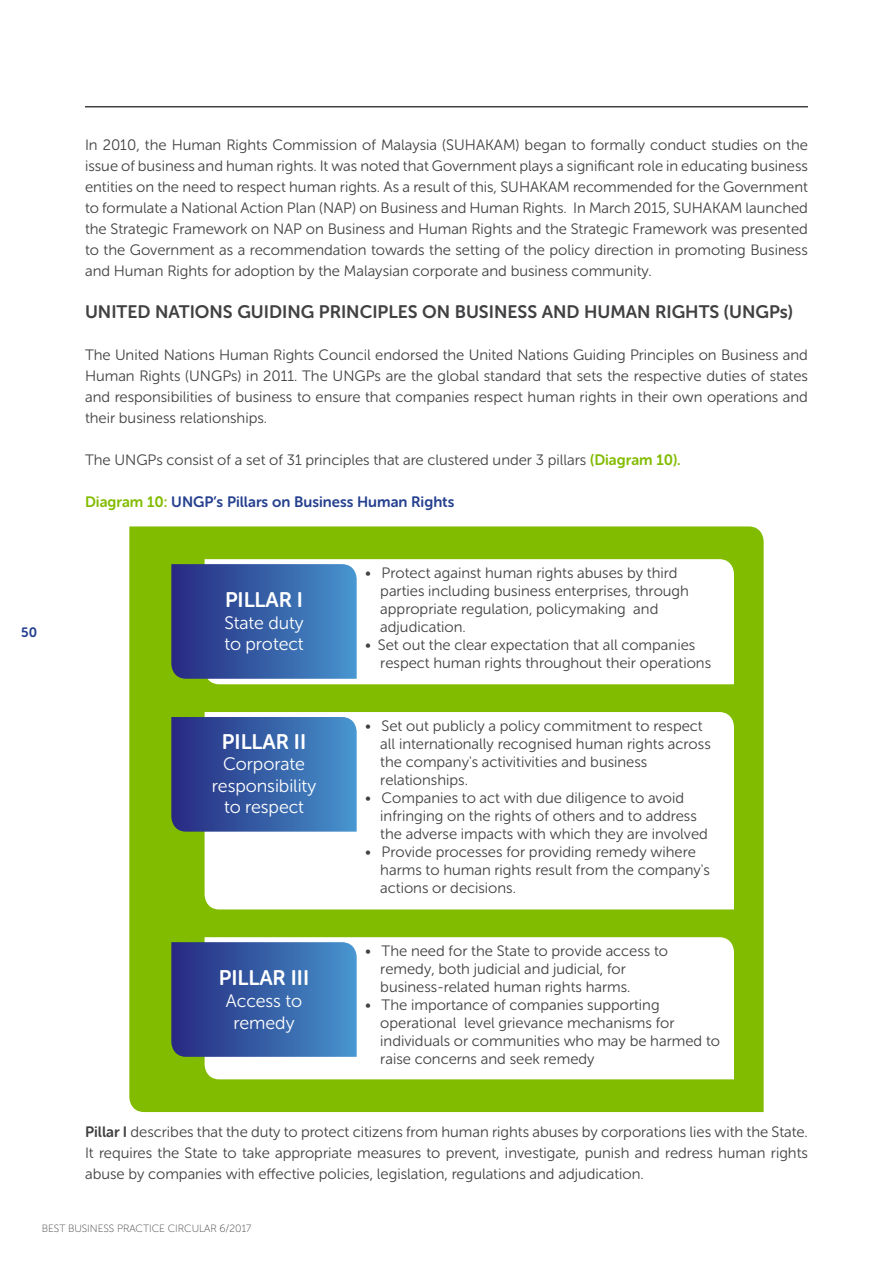
<style>
.page{position:relative;width:893px;height:1263px;background:#fff}
.page>*{position:absolute;margin:0;border:0;box-sizing:border-box;transform-origin:0 0}
.t1{font:21px "Museo Sans Rounded 700";letter-spacing:-.005em;color:#fff}
.t2{font:18px/21.6px "Museo Sans Rounded 300";letter-spacing:-.005em;color:#fff;text-align:center}
.t3{font:18px "Museo Sans Rounded 700";color:#414042}
.t4{font:15px/18px "Museo Sans Rounded 300";color:#414042}
.t5{font:15px "Museo Sans Rounded 700";color:#25408f}
.t6{font:13.5px "Museo Sans Rounded 700";color:#25408f}
.t7{font:10.5px "Museo Sans Rounded 100";color:#414042}
.s1{font-family:"Museo Sans Rounded 700";color:#82bc00}
.s2{color:#82bc00}
.s3{font-family:"Museo Sans Rounded 700"}
</style>
<div class="page">
<hr style="left:85px;top:106px;width:723px;height:1px;background:#414042">
<div style="left:129px;top:526px;width:635px;height:586px;background:#82bc00"></div>
<svg style="left:205px;top:559px;width:529px;height:125px"></svg>
<svg style="left:171px;top:564px;width:186px;height:115px;background:#375fa6"></svg>
<svg style="left:205px;top:937px;width:529px;height:142px"></svg>
<svg style="left:171px;top:942px;width:186px;height:115px;background:#375fa6"></svg>
<svg style="left:205px;top:712px;width:529px;height:197px"></svg>
<svg style="left:171px;top:717px;width:186px;height:115px;background:#375fa6"></svg>
<p class="t6" style="left:21px;top:624px;width:17px">50</p>
<p class="t4" style="left:85px;top:134px;width:724px;line-height:21px;text-align:justify">In 2010, the Human Rights Commission of Malaysia (SUHAKAM) began to formally conduct studies on the issue of business and human rights. It was noted that Government plays a significant role in educating business entities on the need to respect human rights. As a result of this, SUHAKAM recommended for the Government to formulate a National Action Plan (NAP) on Business and Human Rights. In March 2015, SUHAKAM launched the Strategic Framework on NAP on Business and Human Rights and the Strategic Framework was presented to the Government as a recommendation towards the setting of the policy direction in promoting Business and Human Rights for adoption by the Malaysian corporate and business community.</p>
<p class="t3" style="left:85px;top:301px;width:709px">UNITED NATIONS GUIDING PRINCIPLES ON BUSINESS AND HUMAN RIGHTS (UNGPs)</p>
<p class="t4" style="left:85px;top:344px;width:724px;line-height:21px;text-align:justify">The United Nations Human Rights Council endorsed the United Nations Guiding Principles on Business and Human Rights (UNGPs) in 2011. The UNGPs are the global standard that sets the respective duties of states and responsibilities of business to ensure that companies respect human rights in their own operations and their business relationships.</p>
<p class="t4" style="left:85px;top:451px;width:597px">The UNGPs consist of a set of 31 principles that are clustered under 3 pillars <span class="s1">(Diagram 10).</span></p>
<p class="t5" style="left:85px;top:493px;width:371px"><span class="s2">Diagram 10:</span> UNGP’s Pillars on Business Human Rights</p>
<h1 class="t1" style="left:225px;top:588px;width:80px">PILLAR I</h1>
<p class="t2" style="left:224px;top:612px;width:81px;text-align:left">State duty to protect</p>
<h1 class="t1" style="left:222px;top:730px;width:86px">PILLAR II</h1>
<p class="t2" style="left:212px;top:753px;width:106px">Corporate responsibility to respect</p>
<h1 class="t1" style="left:219px;top:966px;width:92px">PILLAR III</h1>
<p class="t2" style="left:226px;top:990px;width:78px">Access to remedy</p>
<p class="t4" style="left:380px;top:564px;width:310px;text-indent:-15px">• Protect against human rights abuses by third parties including business enterprises, through appropriate regulation, policymaking and adjudication.</p>
<p class="t4" style="left:380px;top:636px;width:332px;text-indent:-15px">• Set out the clear expectation that all companies respect human rights throughout their operations</p>
<p class="t4" style="left:380px;top:717px;width:332px;text-indent:-15px">• Set out publicly a policy commitment to respect all internationally recognised human rights across the company's activitivities and business relationships.</p>
<p class="t4" style="left:380px;top:789px;width:329px;text-indent:-15px">• Companies to act with due diligence to avoid infringing on the rights of others and to address the adverse impacts with which they are involved</p>
<p class="t4" style="left:380px;top:843px;width:331px;text-indent:-15px">• Provide processes for providing remedy wihere harms to human rights result from the company's actions or decisions.</p>
<p class="t4" style="left:380px;top:942px;width:289px;text-indent:-15px">• The need for the State to provide access to remedy, both judicial and judicial, for business-related human rights harms.</p>
<p class="t4" style="left:380px;top:996px;width:341px;text-indent:-15px">• The importance of companies supporting operational level grievance mechanisms for individuals or communities who may be harmed to raise concerns and seek remedy</p>
<p class="t4" style="left:85px;top:1121px;width:724px;line-height:21px;text-align:justify"><span class="s3">Pillar I</span> describes that the duty to protect citizens from human rights abuses by corporations lies with the State.<br>It requires the State to take appropriate measures to prevent, investigate, punish and redress human rights abuse by companies with effective policies, legislation, regulations and adjudication.</p>
<p class="t7" style="left:42px;top:1223px;width:211px">BEST BUSINESS PRACTICE CIRCULAR 6/2017</p>
</div>
